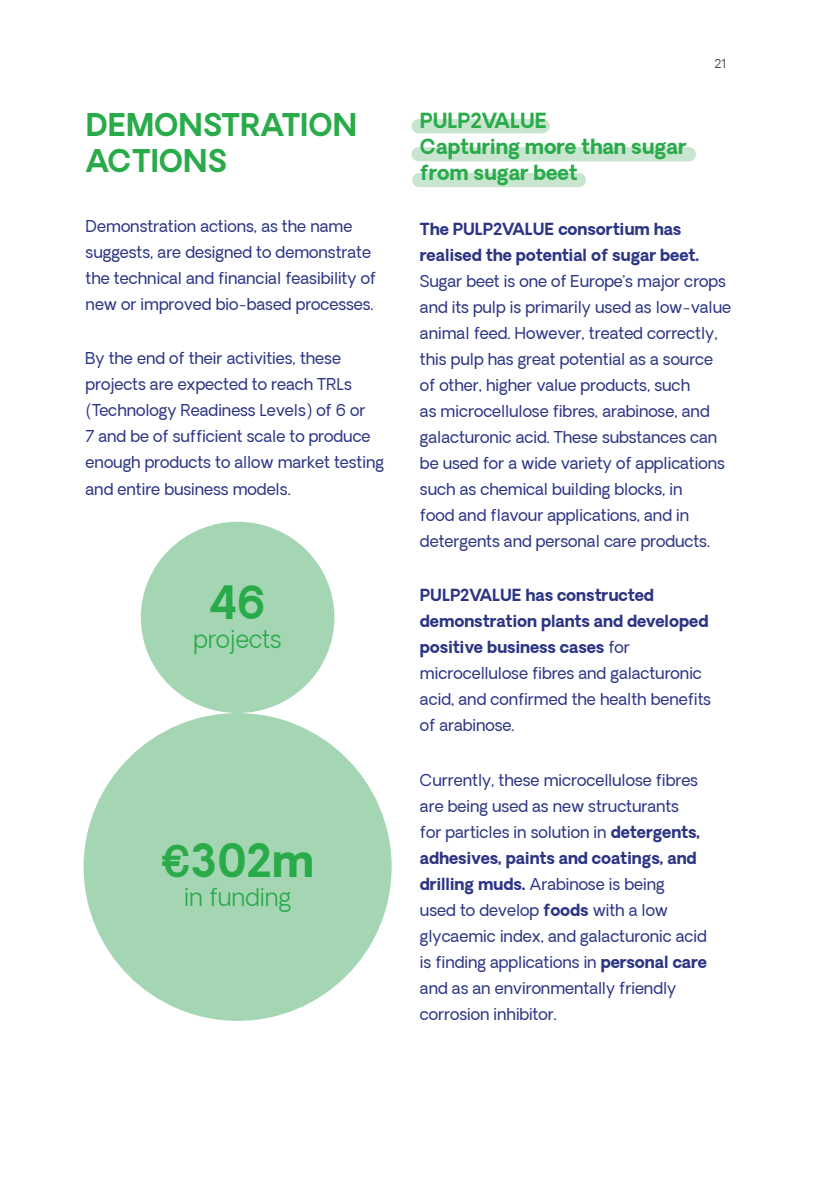
<style>
.page{position:relative;width:840px;height:1191px;background:#fff}
.page>*{position:absolute;margin:0;border:0;box-sizing:border-box;transform-origin:0 0}
.t1{font:700 44px "Oakes Grotesk";color:#29ab4a}
.Heading_01{font:700 30px/36px "Oakes Grotesk";color:#29ab4a}
.t2{font:300 24px "Oakes Grotesk";color:#29ab4a}
.Text{font:700 20px/26px "Oakes Grotesk";color:#29ab4a}
.Text-2{font:16px/26px "Oakes Grotesk";color:#2b3584}
.t3{font:12px "Oakes Grotesk";color:#4b4c4d}
.s1{font-weight:700}
</style>
<div class="page">
<div style="left:411px;top:147px;width:284px;height:14px;background:#c8e5cf;border-radius:7px"></div>
<div style="left:412px;top:173px;width:173px;height:14px;background:#c8e5cf;border-radius:7px"></div>
<div style="left:411px;top:119px;width:138px;height:14px;background:#c8e5cf;border-radius:7px"></div>
<div style="left:84px;top:713px;width:307px;height:307px;background:#a5d6b4;border-radius:50%"></div>
<div style="left:141px;top:522px;width:193px;height:191px;background:#a5d6b4;border-radius:50%"></div>
<p class="t3" style="left:714px;top:56px;width:13px">21</p>
<p class="Heading_01" style="left:86px;top:107px;width:272px">DEMONSTRATION<br>ACTIONS</p>
<p class="Text" style="left:420px;top:109px;width:268px">PULP2VALUE<br>Capturing more than sugar from sugar beet</p>
<p class="Text-2" style="left:420px;top:216px;width:312px"><span class="s1">The PULP2VALUE consortium has realised the potential of sugar beet.<br></span>Sugar beet is one of Europe’s major crops and its pulp is primarily used as low- value animal feed. However, treated correctly, this pulp has great potential as a source of other, higher value products, such<br>as microcellulose fibres, arabinose, and galacturonic acid. These substances can be used for a wide variety of applications such as chemical building blocks, in<br>food and flavour applications, and in detergents and personal care products.</p>
<p class="Text-2" style="left:420px;top:583px;width:292px"><span class="s1">PULP2VALUE has constructed demonstration plants and developed positive business cases</span> for microcellulose fibres and galacturonic acid, and confirmed the health benefits of arabinose.</p>
<p class="Text-2" style="left:86px;top:214px;width:292px">Demonstration actions, as the name suggests, are designed to demonstrate the technical and financial feasibility of new or improved bio- based processes.</p>
<p class="Text-2" style="left:86px;top:346px;width:300px">By the end of their activities, these projects are expected to reach TRLs (Technology Readiness Levels) of 6 or<br>7 and be of sufficient scale to produce enough products to allow market testing and entire business models.</p>
<p class="t1" style="left:210px;top:573px;width:57px">46</p>
<p class="t2" style="left:193px;top:623px;width:89px">projects</p>
<p class="t1" style="left:161px;top:831px;width:154px">€302m</p>
<p class="t2" style="left:184px;top:881px;width:108px">in funding</p>
<p class="Text-2" style="left:420px;top:767px;width:288px">Currently, these microcellulose fibres are being used as new structurants<br>for particles in solution in <span class="s1">detergents, adhesives, paints and coatings, and drilling muds.</span> Arabinose is being<br>used to develop <span class="s1">foods</span> with a low glycaemic index, and galacturonic acid is finding applications in <span class="s1">personal care </span>and as an environmentally friendly corrosion inhibitor.</p>
</div>
